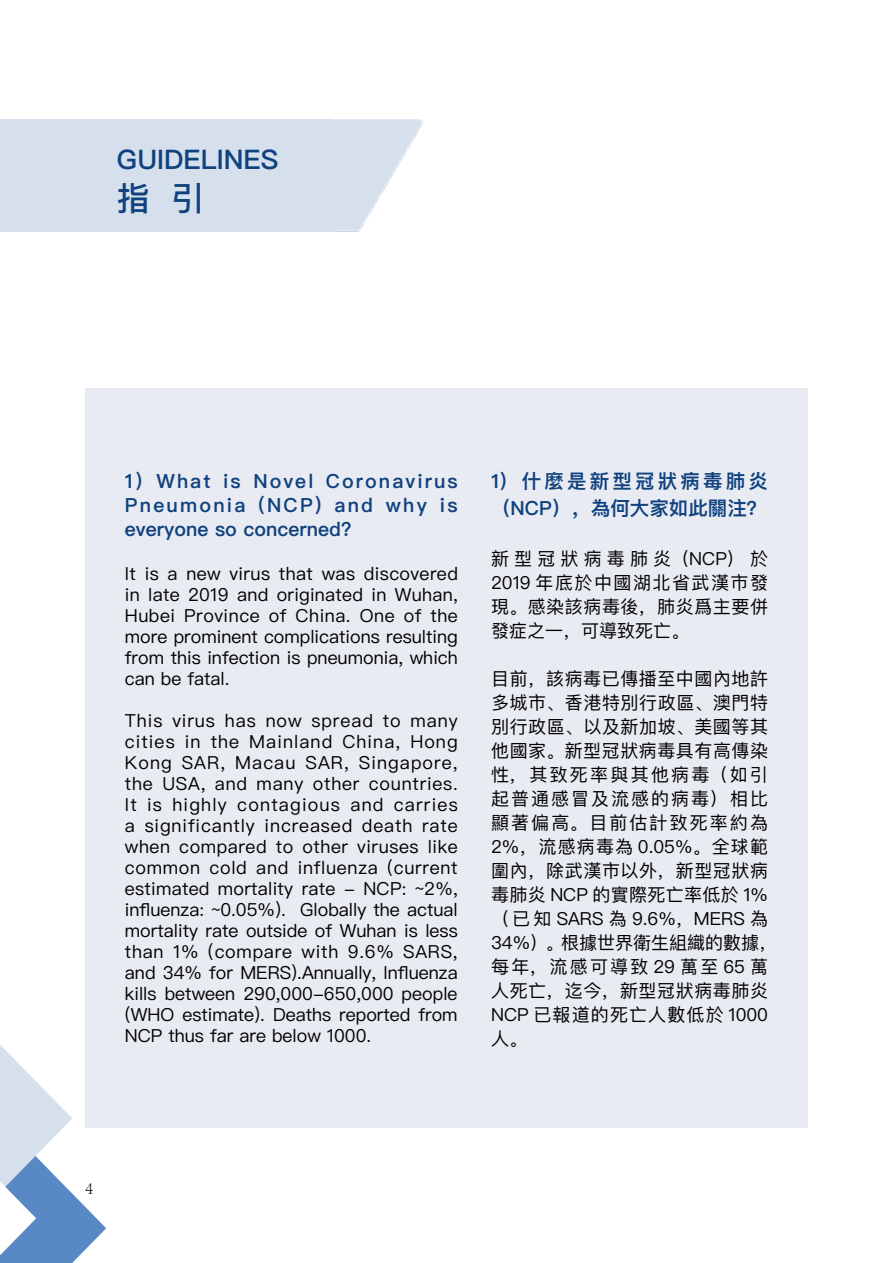
<style>
.page{position:relative;width:893px;height:1263px;background:#fff}
.page>*{position:absolute;margin:0;border:0;box-sizing:border-box;transform-origin:0 0}
.t1{font:500 33px "Ping Fang SC";color:#10427f}
.t2{font:600 27px "Ping Fang SC";color:#10427f}
.t3{font:600 19.5px/24px "Ping Fang SC";letter-spacing:.105em;color:#10427f;text-align:justify}
.t4{font:600 19.5px/27px "Ping Fang SC";letter-spacing:.165em;color:#10427f}
.t5{font:18px/21px "Ping Fang SC";letter-spacing:.03em;color:#000;text-align:justify}
.t6{font:300 18px "Adobe Song Std";color:#000}
</style>
<div class="page">
<svg style="left:0;top:1045px;width:106px;height:218px"></svg>
<div style="left:85px;top:388px;width:723px;height:739px;background:#e9ebf2"></div>
<img style="left:333px;top:119px;width:90px;height:113px">
<div style="left:0;top:119px;width:333px;height:113px;background:#d6e0ed"></div>
<h2 class="t2" style="left:117px;top:143px;width:163px">GUIDELINES</h2>
<h1 class="t1" style="left:117px;top:178px;width:89px">指 引</h1>
<p class="t3" style="left:125px;top:469px;width:334px">1）What is Novel Coronavirus Pneumonia (NCP) and why is everyone so concerned?</p>
<p class="t5" style="left:125px;top:563px;width:334px">It is a new virus that was discovered in late 2019 and originated in Wuhan, Hubei Province of China. One of the more prominent complications resulting from this infection is pneumonia, which can be fatal.</p>
<p class="t5" style="left:125px;top:710px;width:334px">This virus has now spread to many cities in the Mainland China, Hong Kong SAR, Macau SAR, Singapore, the USA, and many other countries.<br>It is highly contagious and carries a significantly increased death rate when compared to other viruses like common cold and influenza (current estimated mortality rate - NCP: ~2%, influenza: ~0.05%). Globally the actual mortality rate outside of Wuhan is less than 1% (compare with 9.6% SARS, and 34% for MERS).Annually, Influenza kills between 290,000-650,000 people (WHO estimate). Deaths reported from NCP thus far are below 1000.</p>
<p class="t4" style="left:491px;top:468px;width:278px">1）什麼是新型冠狀病毒肺炎（NCP），為何大家如此關注？</p>
<p class="t5" style="left:491px;top:546px;width:278px;line-height:24px">新型冠狀病毒肺炎（NCP）於2019 年底於中國湖北省武漢市發現。感染該病毒後，肺炎爲主要併發症之一，可導致死亡。</p>
<p class="t5" style="left:491px;top:666px;width:287px;line-height:24px;text-align:left">目前，該病毒已傳播至中國內地許多城市、香港特別行政區、澳門特別行政區、以及新加坡、美國等其他國家。新型冠狀病毒具有高傳染性，其致死率與其他病毒（如引起普通感冒及流感的病毒）相比顯著偏高。目前估計致死率約為<br>2%，流感病毒為 0.05%。全球範圍內，除武漢市以外，新型冠狀病毒肺炎 NCP 的實際死亡率低於 1%（已知 SARS 為 9.6%，MERS 為<br>34%）。根據世界衛生組織的數據，每年，流感可導致 29 萬至 65 萬人死亡，迄今，新型冠狀病毒肺炎<br>NCP 已報道的死亡人數低於 1000人。</p>
<p class="t6" style="left:85px;top:1177px;width:10px">4</p>
</div>
